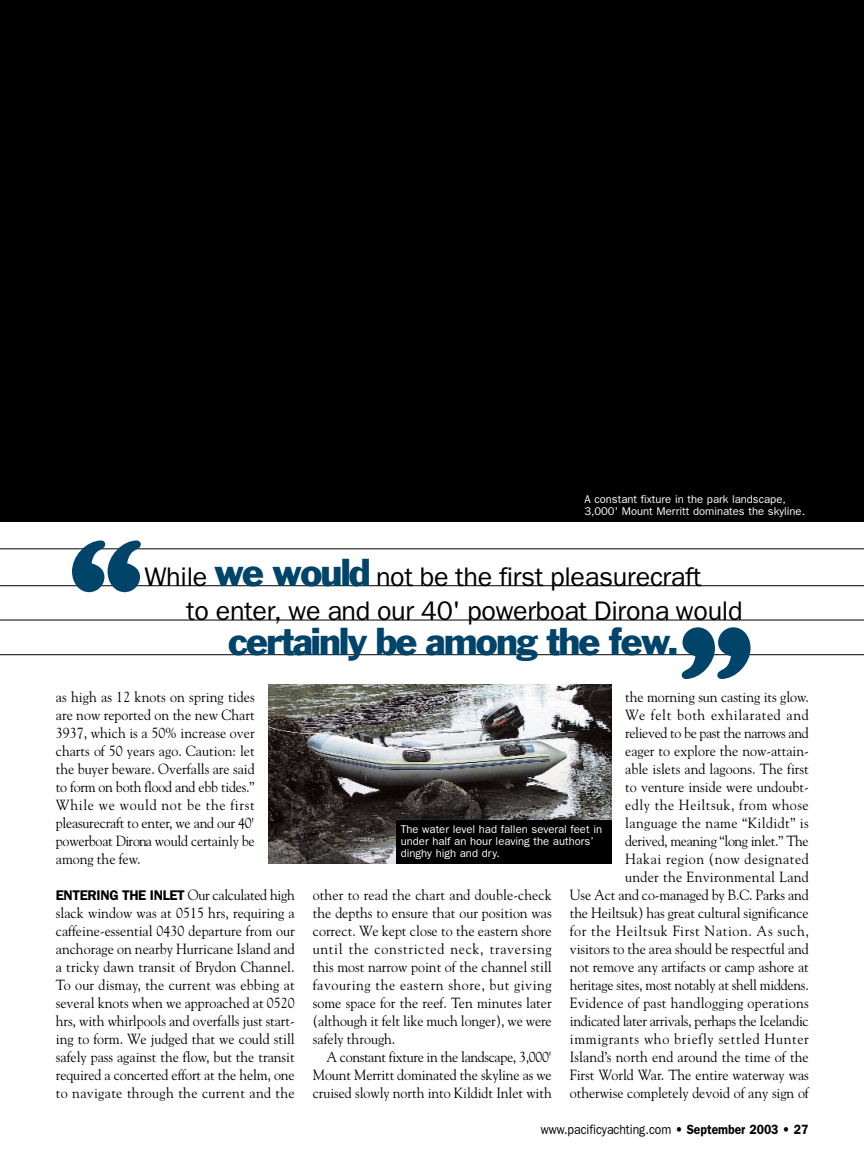
<style>
.page{position:relative;width:864px;height:1161px;background:#fff}
.page>*{position:absolute;margin:0;border:0;box-sizing:border-box;transform-origin:0 0}
.t1{font:36px "Franklin Gothic";letter-spacing:-.05em;color:#00446a}
.t2{font:27px/34.5px "Franklin Gothic";letter-spacing:-.01em;color:#000}
.t3{font:14.7px/18px "Goudy";letter-spacing:-.005em;color:#000;text-align:justify;scale:.95 1}
.t4{font:13.5px "Franklin Gothic";color:#000;scale:.9 1}
.t5{font:11.25px/12.3px "Franklin Gothic";color:#fff}
.s1{font-size:36px;color:#00446a}
.s2{font-family:"Franklin Gothic";font-weight:600;font-size:14.1px}
.s3{font-weight:600}
</style>
<div class="page">
<hr style="left:0;top:585px;width:864px;height:1px;background:#000">
<hr style="left:0;top:620px;width:864px;height:1px;background:#000">
<hr style="left:0;top:549px;width:864px;height:1px;background:#000">
<hr style="left:0;top:654px;width:864px;height:1px;background:#000">
<div style="left:0;top:0;width:864px;height:522px;background:#000"></div>
<div style="left:580px;top:491px;width:230px;height:31px;background:#000"></div>
<img style="left:268px;top:684px;width:344px;height:180px">
<div style="left:396px;top:820px;width:216px;height:44px;background:#000"></div>
<svg style="left:682px;top:627px;width:69px;height:52px"></svg>
<svg style="left:72px;top:541px;width:69px;height:51px"></svg>
<p class="t5" style="left:584px;top:494px;width:222px">A constant fixture in the park landscape,<br>3,000' Mount Merritt dominates the skyline.</p>
<h2 class="t2" style="left:186px;top:562px;width:558px;text-indent:-42px">While <span class="s1">we would</span> not be the first pleasurecraft<br>to enter, we and our 40' powerboat Dirona would</h2>
<h1 class="t1" style="left:228px;top:628px;width:453px">certainly be among the few.</h1>
<p class="t3" style="left:56px;top:689px;width:211px">as high as 12 knots on spring tides are now reported on the new Chart 3937, which is a 50% increase over charts of 50 years ago. Caution: let the buyer beware. Overfalls are said to form on both flood and ebb tides.” While we would not be the first pleasurecraft to enter, we and our 40' powerboat Dirona would certainly be among the few.</p>
<p class="t3" style="left:56px;top:887px;width:253px"><span class="s2">ENTERING THE INLET</span> Our calculated high slack window was at 0515 hrs, requiring a caffeine-essential 0430 departure from our anchorage on nearby Hurricane Island and a tricky dawn transit of Brydon Channel.<br>To our dismay, the current was ebbing at several knots when we approached at 0520 hrs, with whirlpools and overfalls just start&shy;ing to form. We judged that we could still safely pass against the flow, but the transit required a concerted effort at the helm, one to navigate through the current and the</p>
<p class="t3" style="left:313px;top:887px;width:253px">other to read the chart and double-check the depths to ensure that our position was correct. We kept close to the eastern shore until the constricted neck, traversing this most narrow point of the channel still favouring the eastern shore, but giving some space for the reef. Ten minutes later (although it felt like much longer), we were safely through.</p>
<p class="t3" style="left:570px;top:689px;width:253px;text-align:right">the morning sun casting its glow.<br>We felt both exhilarated and<br>relieved to be past the narrows and<br>eager to explore the now-attain-<br>able islets and lagoons. The first<br>to venture inside were undoubt-<br>edly the Heiltsuk, from whose language the name “Kildidt” is<br>derived, meaning “long inlet.” The<br>Hakai region (now designated<br>under the Environmental Land<br>Use Act and co-managed by B.C. Parks and the Heiltsuk) has great cultural significance for the Heiltsuk First Nation. As such, visitors to the area should be respectful and not remove any artifacts or camp ashore at heritage sites, most notably at shell middens.<br>Evidence of past handlogging operations indicated later arrivals, perhaps the Icelandic immigrants who briefly settled Hunter Island’s north end around the time of the First World War. The entire waterway was otherwise completely devoid of any sign of</p>
<p class="t4" style="left:541px;top:1125px;width:299px">www.pacificyachting.com • <span class="s3">September 2003</span> • <span class="s3">27</span></p>
<p class="t5" style="left:401px;top:824px;width:203px">The water level had fallen several feet in under half an hour leaving the authors’ dinghy high and dry.</p>
<p class="t3" style="left:313px;top:1049px;width:253px;text-indent:13px">A constant fixture in the landscape, 3,000' Mount Merritt dominated the skyline as we cruised slowly north into Kildidt Inlet with</p>
</div>
